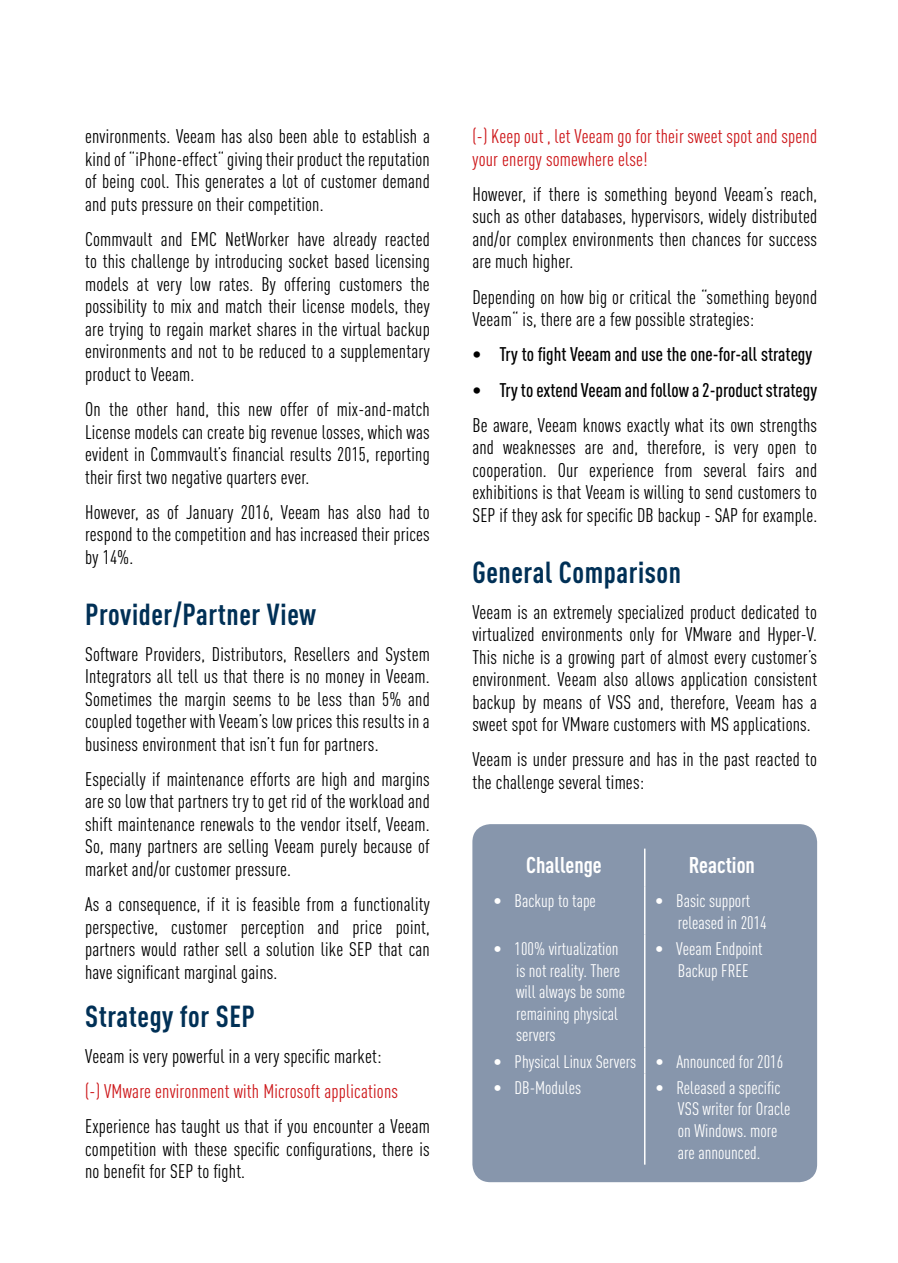
<style>
.page{position:relative;width:898px;height:1263px;background:#fff}
.page>*{position:absolute;margin:0;border:0;box-sizing:border-box;transform-origin:0 0}
.t1{font:700 30px "DIN Cond";letter-spacing:.02em;color:#003056}
.t2{font:700 22.5px "DIN Cond";color:#fff}
.t3{font:19.5px/22.5px "DIN Cond";letter-spacing:.01em;color:#000;text-align:justify}
.t4{font:19.5px/22.5px "DIN Cond";letter-spacing:.01em;color:#cd171a}
.t5{font:500 19.5px "DIN Cond";color:#000}
.t6{font:18px/21.6px "DIN Cond";color:#fff}
</style>
<div class="page">
<div style="left:472px;top:824px;width:344px;height:358px;background:#8796ac;border-radius:18px"></div>
<hr style="left:643px;top:887px;width:2px;height:48px;background:#fff">
<hr style="left:643px;top:935px;width:2px;height:112px;background:#fff">
<hr style="left:643px;top:1047px;width:2px;height:26px;background:#fff">
<hr style="left:643px;top:1073px;width:2px;height:92px;background:#fff">
<hr style="left:643px;top:848px;width:2px;height:39px;background:#fff">
<p class="t3" style="left:85px;top:125px;width:346px">environments. Veeam has also been able to establish a kind of “iPhone-effect“ giving their product the reputation of being cool. This generates a lot of customer demand and puts pressure on their competition.</p>
<p class="t3" style="left:85px;top:227px;width:346px">Commvault and EMC NetWorker have already reacted to this challenge by introducing socket based licensing models at very low rates. By offering customers the possibility to mix and match their license models, they are trying to regain market shares in the virtual backup environments and not to be reduced to a supplementary product to Veeam.</p>
<p class="t3" style="left:85px;top:398px;width:346px">On the other hand, this new offer of mix-and-match License models can create big revenue losses, which was evident in Commvault’s financial results 2015, reporting their first two negative quarters ever.</p>
<p class="t3" style="left:85px;top:500px;width:346px">However, as of January 2016, Veeam has also had to respond to the competition and has increased their prices by 14%.</p>
<h1 class="t1" style="left:85px;top:596px;width:232px">Provider/Partner View</h1>
<p class="t3" style="left:85px;top:642px;width:346px">Software Providers, Distributors, Resellers and System Integrators all tell us that there is no money in Veeam.<br>Sometimes the margin seems to be less than 5% and coupled together with Veeam’s low prices this results in a business environment that isn’t fun for partners.</p>
<p class="t3" style="left:85px;top:767px;width:346px">Especially if maintenance efforts are high and margins are so low that partners try to get rid of the workload and shift maintenance renewals to the vendor itself, Veeam.<br>So, many partners are selling Veeam purely because of market and/or customer pressure.</p>
<p class="t3" style="left:85px;top:893px;width:346px">As a consequence, if it is feasible from a functionality perspective, customer perception and price point, partners would rather sell a solution like SEP that can have significant marginal gains.</p>
<h1 class="t1" style="left:85px;top:998px;width:171px">Strategy for SEP</h1>
<p class="t3" style="left:85px;top:1044px;width:298px">Veeam is very powerful in a very specific market:</p>
<p class="t4" style="left:85px;top:1079px;width:314px">(-) VMware environment with Microsoft applications</p>
<p class="t3" style="left:85px;top:1115px;width:346px">Experience has taught us that if you encounter a Veeam competition with these specific configurations, there is no benefit for SEP to fight.</p>
<p class="t4" style="left:472px;top:125px;width:346px">(-) Keep out , let Veeam go for their sweet spot and spend your energy somewhere else!</p>
<p class="t3" style="left:472px;top:182px;width:346px">However, if there is something beyond Veeam’s reach, such as other databases, hypervisors, widely distributed and/or complex environments then chances for success are much higher.</p>
<p class="t3" style="left:472px;top:285px;width:346px">Depending on how big or critical the “something beyond<br>Veeam“ is, there are a few possible strategies:</p>
<p class="t5" style="left:472px;top:343px;width:341px">• Try to fight Veeam and use the one-for-all strategy</p>
<p class="t5" style="left:472px;top:378px;width:346px">• Try to extend Veeam and follow a 2-product strategy</p>
<p class="t3" style="left:472px;top:413px;width:346px">Be aware, Veeam knows exactly what its own strengths and weaknesses are and, therefore, is very open to cooperation. Our experience from several fairs and exhibitions is that Veeam is willing to send customers to SEP if they ask for specific DB backup - SAP for example.</p>
<h1 class="t1" style="left:472px;top:554px;width:210px">General Comparison</h1>
<p class="t3" style="left:472px;top:600px;width:346px">Veeam is an extremely specialized product dedicated to virtualized environments only for VMware and Hyper-V.<br>This niche is a growing part of almost every customer’s environment. Veeam also allows application consistent backup by means of VSS and, therefore, Veeam has a sweet spot for VMware customers with MS applications.</p>
<p class="t3" style="left:472px;top:748px;width:346px">Veeam is under pressure and has in the past reacted to the challenge several times:</p>
<p class="t2" style="left:526px;top:851px;width:77px">Challenge</p>
<p class="t2" style="left:688px;top:851px;width:68px">Reaction</p>
<p class="t6" style="left:493px;top:890px;width:104px">• Backup to tape</p>
<p class="t6" style="left:677px;top:890px;width:90px;text-indent:-23px">• Basic support released in 2014</p>
<p class="t6" style="left:516px;top:938px;width:110px;text-indent:-22px">• 100% virtualization is not reality. There will always be some remaining physical servers</p>
<p class="t6" style="left:655px;top:938px;width:109px;text-align:center">• Veeam Endpoint<br>Backup FREE</p>
<p class="t6" style="left:493px;top:1050px;width:291px">• Physical Linux Servers • Announced for 2016</p>
<p class="t6" style="left:493px;top:1076px;width:89px">• DB-Modules</p>
<p class="t6" style="left:677px;top:1076px;width:114px;text-indent:-23px">• Released a specific<br>VSS writer for Oracle on Windows. more are announced.</p>
</div>
